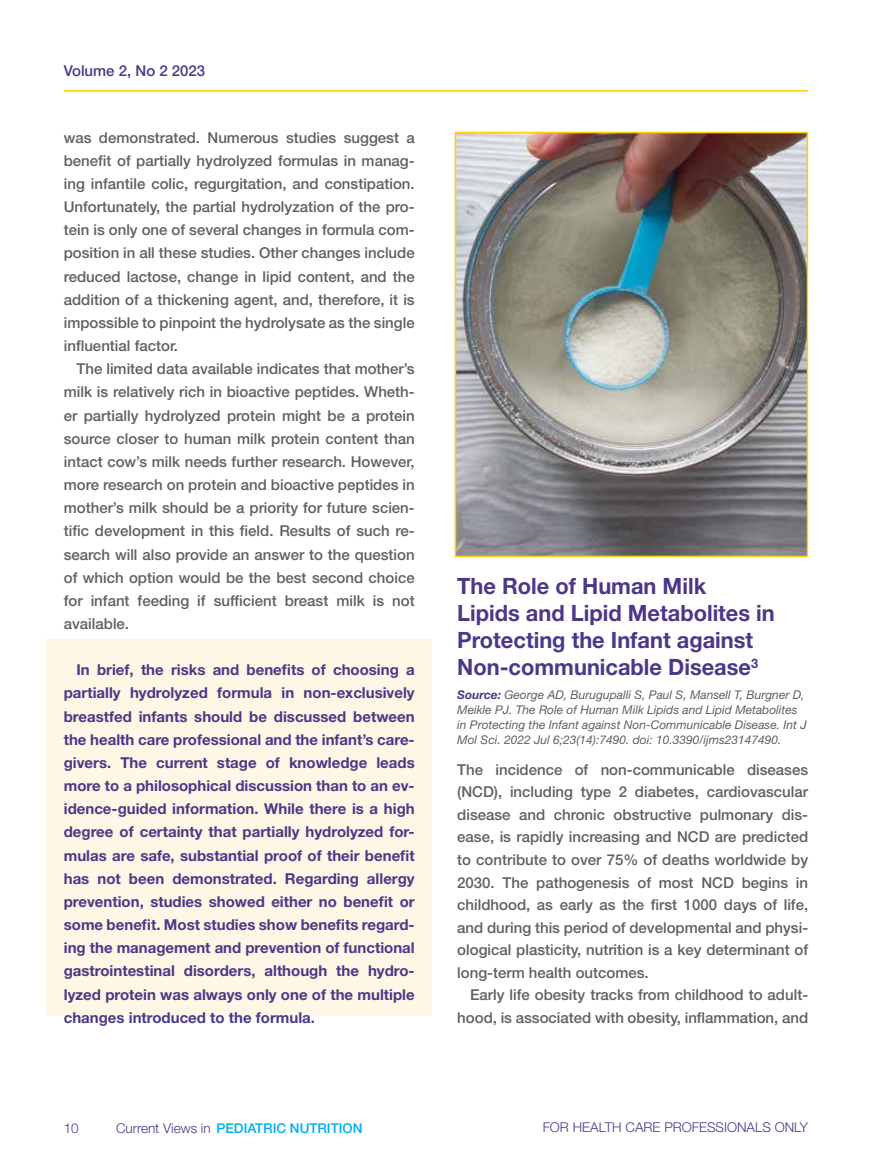
<style>
.page{position:relative;width:872px;height:1161px;background:#fff}
.page>*{position:absolute;margin:0;border:0;box-sizing:border-box;transform-origin:0 0}
.t1{font:700 22.5px/27px "Helvetica Neue LT Std";color:#4c3789}
.t2{font:500 15px/23.1px "Helvetica Neue LT Std";color:#5f6062;text-align:justify}
.t3{font:700 15px/23.1px "Helvetica Neue LT Std";color:#4c3789;text-align:justify}
.t4{font:500 15px "Helvetica Neue LT Std";color:#4c3789}
.t5{font:300 13.5px "Helvetica Neue LT Std";color:#4c3789}
.t6{font:500 13.5px "Helvetica Neue LT Std";color:#00aeef}
.t7{font:italic 12px/15px "Helvetica Neue LT Std";color:#5f6062}
.s1{font-weight:300;color:#4c3789}
.s2{font-weight:700;color:#4c3789}
</style>
<div class="page">
<hr style="left:64px;top:90px;width:744px;height:2px;background:#ffcb05">
<div style="left:46px;top:639px;width:386px;height:376px;background:#fff7e5"></div>
<img style="left:458px;top:135px;width:347px;height:419px">
<div style="left:455px;top:132px;width:353px;height:425px;border:2px solid #ffcb05"></div>
<p class="t4" style="left:64px;top:62px;width:143px">Volume 2, No 2 2023</p>
<p class="t2" style="left:64px;top:125px;width:352px">was demonstrated. Numerous studies suggest a benefit of partially hydrolyzed formulas in manag&shy;ing infantile colic, regurgitation, and constipation.<br>Unfortunately, the partial hydrolyzation of the pro&shy;tein is only one of several changes in formula com&shy;position in all these studies. Other changes include reduced lactose, change in lipid content, and the addition of a thickening agent, and, therefore, it is impossible to pinpoint the hydrolysate as the single influential factor.</p>
<p class="t2" style="left:64px;top:357px;width:352px;text-indent:13px">The limited data available indicates that mother’s milk is relatively rich in bioactive peptides. Wheth&shy;er partially hydrolyzed protein might be a protein source closer to human milk protein content than intact cow’s milk needs further research. However, more research on protein and bioactive peptides in mother’s milk should be a priority for future scien&shy;tific development in this field. Results of such re&shy;search will also provide an answer to the question of which option would be the best second choice for infant feeding if sufficient breast milk is not available.</p>
<p class="t3" style="left:64px;top:658px;width:352px;text-indent:13px">In brief, the risks and benefits of choosing a partially hydrolyzed formula in non-exclusively breastfed infants should be discussed between the health care professional and the infant’s care&shy;givers. The current stage of knowledge leads more to a philosophical discussion than to an ev&shy;idence-guided information. While there is a high degree of certainty that partially hydrolyzed for&shy;mulas are safe, substantial proof of their benefit has not been demonstrated. Regarding allergy prevention, studies showed either no benefit or some benefit. Most studies show benefits regard&shy;ing the management and prevention of functional gastrointestinal disorders, although the hydro&shy;lyzed protein was always only one of the multiple changes introduced to the formula.</p>
<p class="t5" style="left:64px;top:1119px;width:17px">10</p>
<p class="t6" style="left:116px;top:1120px;width:248px"><span class="s1">Current Views in</span> PEDIATRIC NUTRITION</p>
<h1 class="t1" style="left:457px;top:572px;width:319px">The Role of Human Milk<br>Lipids and Lipid Metabolites in<br>Protecting the Infant against<br>Non-communicable Disease<sup>3</sup></h1>
<p class="t7" style="left:457px;top:687px;width:351px"><span class="s2">Source:</span> George AD, Burugupalli S, Paul S, Mansell T, Burgner D, Meikle PJ. The Role of Human Milk Lipids and Lipid Metabolites in Protecting the Infant against Non-Communicable Disease. Int J Mol Sci. 2022 Jul 6;23(14):7490. doi: 10.3390/ijms23147490.</p>
<p class="t2" style="left:457px;top:758px;width:352px;line-height:22.5px">The incidence of non-communicable diseases (NCD), including type 2 diabetes, cardiovascular disease and chronic obstructive pulmonary dis&shy;ease, is rapidly increasing and NCD are predicted to contribute to over 75% of deaths worldwide by 2030. The pathogenesis of most NCD begins in childhood, as early as the first 1000 days of life, and during this period of developmental and physi&shy;ological plasticity, nutrition is a key determinant of long-term health outcomes.</p>
<p class="t2" style="left:457px;top:983px;width:352px;line-height:22.5px;text-align:right">Early life obesity tracks from childhood to adult&shy;hood, is associated with obesity, inflammation, and</p>
<p class="t5" style="left:543px;top:1119px;width:267px">FOR HEALTH CARE PROFESSIONALS ONLY</p>
</div>
